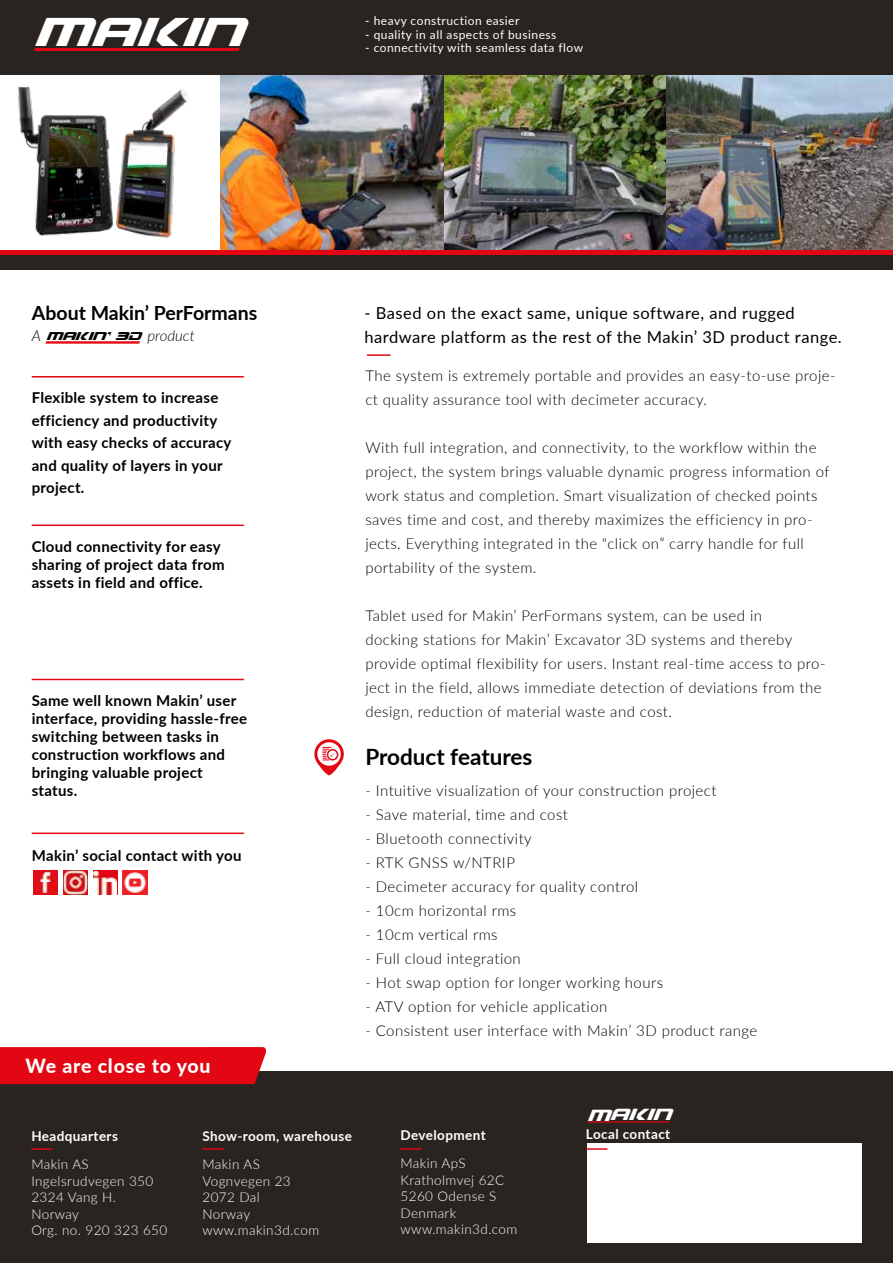
<style>
.page{position:relative;width:893px;height:1263px;background:#fff}
.page>*{position:absolute;margin:0;border:0;box-sizing:border-box;transform-origin:0 0}
.t1{font:italic 43.8px "Gunship";color:#fff}
.t2{font:700 22.5px "Lato";color:#000}
.t3{font:700 19.5px "Lato";color:#000}
.t4{font:800 19.5px "Lato";letter-spacing:.04em;color:#fff}
.t5{font:italic 17.55px "Gunship";color:#fff}
.t6{font:16.5px/24px "Lato";letter-spacing:.03em;color:#000}
.t7{font:300 15px/24px "Lato";letter-spacing:.03em;color:#000}
.t8{font:700 15px/18px "Lato";letter-spacing:.02em;color:#000}
.t9{font:italic 300 15px "Lato";color:#000}
.t10{font:300 13.5px/16.5px "Lato";letter-spacing:.03em;color:#fff}
.t11{font:700 13.5px "Lato";letter-spacing:.03em;color:#fff}
.t12{font:italic 12.3px "Gunship";color:#000}
.t13{font:12px "Lato";letter-spacing:.04em;color:#fff}
</style>
<div class="page">
<img style="left:444px;top:75px;width:222px;height:175px">
<img style="left:666px;top:75px;width:227px;height:175px">
<img style="left:17px;top:87px;width:172px;height:151px">
<img style="left:221px;top:75px;width:223px;height:175px">
<div style="left:0;top:1071px;width:893px;height:192px;background:#2a2420"></div>
<div style="left:0;top:250px;width:893px;height:6px;background:#e30613"></div>
<div style="left:0;top:256px;width:893px;height:14px;background:#2a2420"></div>
<div style="left:587px;top:1143px;width:274px;height:99px;background:#fff"></div>
<hr style="left:32px;top:376px;width:212px;height:1px;background:#e30613">
<hr style="left:32px;top:524px;width:212px;height:2px;background:#e30613">
<hr style="left:32px;top:679px;width:212px;height:1px;background:#e30613">
<hr style="left:32px;top:832px;width:212px;height:2px;background:#e30613">
<div style="left:0;top:0;width:893px;height:75px;background:#2a2420"></div>
<svg style="left:33px;top:48px;width:207px;height:3px"></svg>
<svg style="left:45px;top:341px;width:95px;height:3px"></svg>
<hr style="left:31px;top:1148px;width:21px;height:2px;background:#e30613">
<hr style="left:202px;top:1148px;width:21px;height:2px;background:#e30613">
<hr style="left:400px;top:1148px;width:22px;height:2px;background:#e30613">
<hr style="left:586px;top:1148px;width:21px;height:2px;background:#e30613">
<svg style="left:587px;top:1121px;width:83px;height:1px"></svg>
<hr style="left:367px;top:354px;width:23px;height:2px;background:#e30613">
<div style="left:314px;top:739px;width:30px;height:30px;border:3px solid #e30613;border-radius:50%"></div>
<svg style="left:93px;top:870px;width:24px;height:25px"></svg>
<svg style="left:94px;top:871px;width:23px;height:23px"></svg>
<svg style="left:33px;top:870px;width:55px;height:25px"></svg>
<img style="left:123px;top:870px;width:24px;height:24px">
<div style="left:0;top:1047px;width:266px;height:37px;background:#e30613"></div>
<svg style="left:317px;top:747px;width:25px;height:28px"></svg>
<h1 class="t1" style="left:33px;top:6px;width:210px">MAKIN</h1>
<p class="t13" style="left:365px;top:12px;width:156px">- heavy construction easier</p>
<p class="t13" style="left:365px;top:26px;width:193px">- quality in all aspects of business</p>
<p class="t13" style="left:365px;top:39px;width:219px">- connectivity with seamless data flow</p>
<h3 class="t3" style="left:32px;top:299px;width:227px">About Makin’ PerFormans</h3>
<p class="t9" style="left:32px;top:326px;width:11px">A</p>
<p class="t9" style="left:147px;top:326px;width:49px">product</p>
<p class="t12" style="left:46px;top:329px;width:96px">MAKIN’ 3D</p>
<p class="t8" style="left:32px;top:386px;width:201px;line-height:22.5px">Flexible system to increase efficiency and productivity with easy checks of accuracy and quality of layers in your project.</p>
<p class="t8" style="left:32px;top:536px;width:194px">Cloud connectivity for easy sharing of project data from assets in field and office.</p>
<p class="t8" style="left:32px;top:691px;width:217px">Same well known Makin’ user interface, providing hassle-free switching between tasks in construction workflows and bringing valuable project status.</p>
<p class="t8" style="left:32px;top:845px;width:211px">Makin’ social contact with you</p>
<h3 class="t4" style="left:26px;top:1051px;width:187px">We are close to you</h3>
<p class="t6" style="left:364px;top:300px;width:479px">- Based on the exact same, unique software, and rugged hardware platform as the rest of the Makin’ 3D product range.</p>
<p class="t7" style="left:365px;top:363px;width:472px">The system is extremely portable and provides an easy-to-use proje&shy;ct quality assurance tool with decimeter accuracy.</p>
<p class="t7" style="left:365px;top:435px;width:466px">With full integration, and connectivity, to the workflow within the project, the system brings valuable dynamic progress information of work status and completion. Smart visualization of checked points saves time and cost, and thereby maximizes the efficiency in pro&shy;jects. Everything integrated in the “click on” carry handle for full portability of the system.</p>
<p class="t7" style="left:365px;top:603px;width:462px">Tablet used for Makin’ PerFormans system, can be used in<br>docking stations for Makin’ Excavator 3D systems and thereby provide optimal flexibility for users. Instant real-time access to pro&shy;ject in the field, allows immediate detection of deviations from the design, reduction of material waste and cost.</p>
<h2 class="t2" style="left:365px;top:740px;width:168px">Product features</h2>
<p class="t7" style="left:365px;top:778px;width:353px">- Intuitive visualization of your construction project</p>
<p class="t7" style="left:365px;top:802px;width:204px">- Save material, time and cost</p>
<p class="t7" style="left:365px;top:826px;width:168px">- Bluetooth connectivity</p>
<p class="t7" style="left:365px;top:850px;width:151px">- RTK GNSS w/NTRIP</p>
<p class="t7" style="left:365px;top:874px;width:274px">- Decimeter accuracy for quality control</p>
<p class="t7" style="left:365px;top:898px;width:153px">- 10cm horizontal rms</p>
<p class="t7" style="left:365px;top:922px;width:134px">- 10cm vertical rms</p>
<p class="t7" style="left:365px;top:946px;width:157px">- Full cloud integration</p>
<p class="t7" style="left:365px;top:970px;width:299px">- Hot swap option for longer working hours</p>
<p class="t7" style="left:365px;top:994px;width:244px">- ATV option for vehicle application</p>
<p class="t7" style="left:365px;top:1018px;width:394px">- Consistent user interface with Makin’ 3D product range</p>
<p class="t11" style="left:31px;top:1126px;width:88px">Headquarters</p>
<p class="t10" style="left:31px;top:1155px;width:137px">Makin AS<br>Ingelsrudvegen 350<br>2324 Vang H.<br>Norway<br>Org. no. 920 323 650</p>
<p class="t11" style="left:202px;top:1126px;width:151px">Show-room, warehouse</p>
<p class="t10" style="left:202px;top:1155px;width:118px">Makin AS<br>Vognvegen 23<br>2072 Dal<br>Norway www.makin3d.com</p>
<p class="t11" style="left:401px;top:1125px;width:87px">Development</p>
<p class="t10" style="left:401px;top:1155px;width:118px">Makin ApS<br>Kratholmvej 62C<br>5260 Odense S<br>Denmark www.makin3d.com</p>
<p class="t5" style="left:587px;top:1104px;width:85px">MAKIN</p>
<p class="t11" style="left:586px;top:1124px;width:86px">Local contact</p>
</div>
